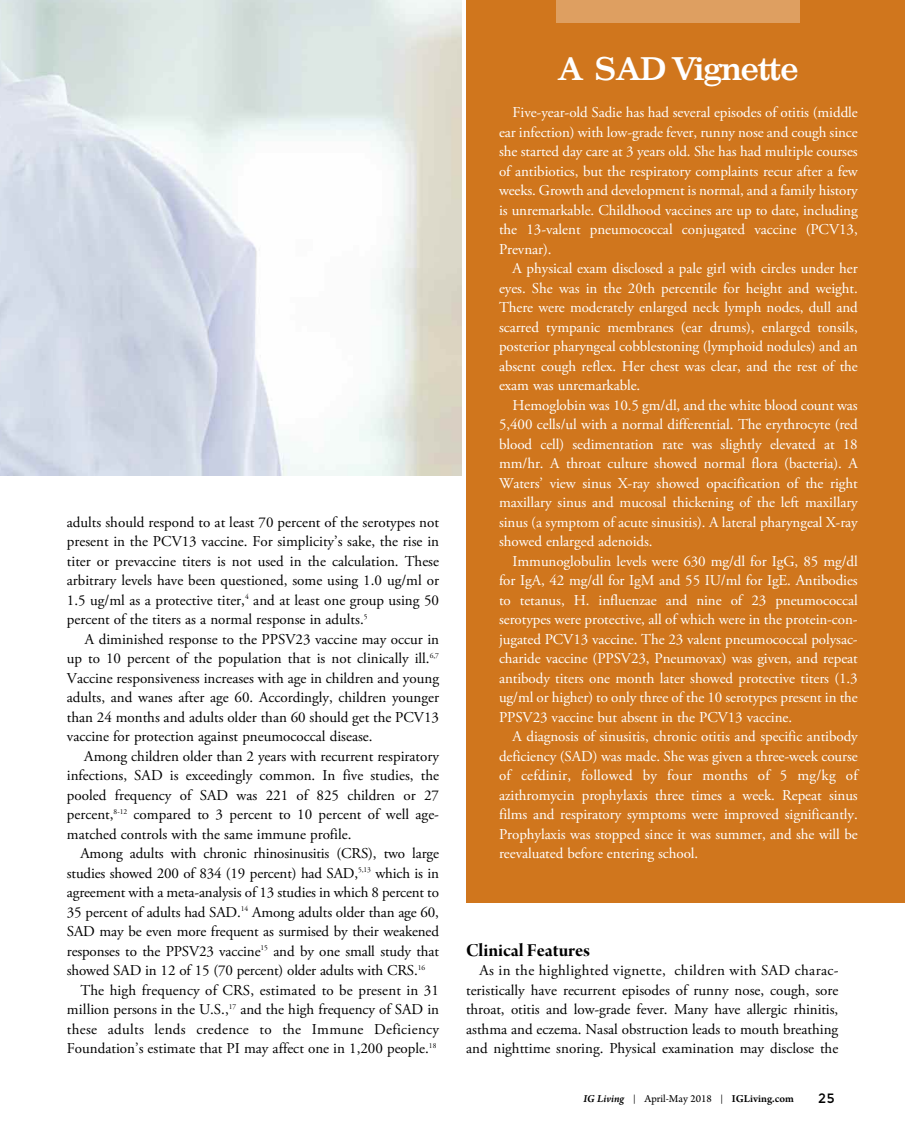
<style>
.page{position:relative;width:905px;height:1134px;background:#fff}
.page>*{position:absolute;margin:0;border:0;box-sizing:border-box;transform-origin:0 0}
.t1{font:700 31.5px "Impressum";letter-spacing:-.045em;color:#fff}
.t2{font:19.5px "Arno Pro Bold Display";color:#000}
.t3{font:15px/19.5px "Adobe Garamond Pro";letter-spacing:-.005em;color:#fff;text-align:justify}
.t4{font:15px/19.5px "Adobe Garamond Pro";color:#000;text-align:justify}
.t5{font:15px "Adobe Garamond Pro";letter-spacing:.02em;color:#000}
.t6{font:13.5px "Montserrat";color:#000}
.t7{font:11.25px "Arno Pro";color:#000}
.s1{font-weight:600;font-style:italic}
.s2{font-size:9px}
.s3{font-weight:600}
</style>
<div class="page">
<div style="left:465px;top:0;width:439px;height:903px;background:#d0761d"></div>
<div style="left:556px;top:0;width:243px;height:23px;background:#de9f61"></div>
<p class="t4" style="left:67px;top:514px;width:373px">adults should respond to at least 70 percent of the serotypes not present in the PCV13 vaccine. For simplicity’s sake, the rise in titer or prevaccine titers is not used in the calculation. These arbitrary levels have been questioned, some using 1.0 ug/ml or 1.5 ug/ml as a protective titer,<sup>4</sup> and at least one group using 50 percent of the titers as a normal response in adults.<sup>5</sup></p>
<p class="t4" style="left:67px;top:631px;width:373px;text-indent:18px">A diminished response to the PPSV23 vaccine may occur in up to 10 percent of the population that is not clinically ill.<sup>6,7<br></sup>Vaccine responsiveness increases with age in children and young adults, and wanes after age 60. Accordingly, children younger than 24 months and adults older than 60 should get the PCV13 vaccine for protection against pneumococcal disease.</p>
<p class="t4" style="left:67px;top:748px;width:373px;text-indent:17px">Among children older than 2 years with recurrent respiratory infections, SAD is exceedingly common. In five studies, the pooled frequency of SAD was 221 of 825 children or 27 percent,<sup>8-12</sup> compared to 3 percent to 10 percent of well age&shy;matched controls with the same immune profile.</p>
<p class="t4" style="left:80px;top:845px;width:360px">Among adults with chronic rhinosinusitis (CRS), two large</p>
<p class="t4" style="left:67px;top:865px;width:373px">studies showed 200 of 834 (19 percent) had SAD,<sup>5,13</sup> which is in</p>
<p class="t4" style="left:67px;top:884px;width:373px">agreement with a meta-analysis of 13 studies in which 8 percent to</p>
<p class="t4" style="left:67px;top:904px;width:373px">35 percent of adults had SAD.<sup>14</sup> Among adults older than age 60,</p>
<p class="t4" style="left:67px;top:923px;width:373px">SAD may be even more frequent as surmised by their weakened</p>
<p class="t4" style="left:67px;top:943px;width:373px">responses to the PPSV23 vaccine<sup>15</sup> and by one small study that</p>
<p class="t4" style="left:67px;top:962px;width:360px">showed SAD in 12 of 15 (70 percent) older adults with CRS.<sup>16</sup></p>
<p class="t4" style="left:80px;top:982px;width:360px">The high frequency of CRS, estimated to be present in 31</p>
<p class="t4" style="left:67px;top:1001px;width:373px">million persons in the U.S.,<sup>17</sup> and the high frequency of SAD in</p>
<p class="t5" style="left:67px;top:1023px;width:373px">these adults lends credence to the Immune Deficiency</p>
<p class="t4" style="left:67px;top:1040px;width:371px">Foundation’s estimate that PI may affect one in 1,200 people.<sup>18</sup></p>
<h1 class="t1" style="left:557px;top:57px;width:243px">A SAD Vignette</h1>
<p class="t3" style="left:499px;top:104px;width:360px;text-indent:14px">Five-year-old Sadie has had several episodes of otitis (middle ear infection) with low-grade fever, runny nose and cough since she started day care at 3 years old. She has had multiple courses of antibiotics, but the respiratory complaints recur after a few weeks. Growth and development is normal, and a family history is unremarkable. Childhood vaccines are up to date, including the 13-valent pneumococcal conjugated vaccine (PCV13, Prevnar).</p>
<p class="t3" style="left:499px;top:260px;width:360px;text-indent:14px">A physical exam disclosed a pale girl with circles under her eyes. She was in the 20th percentile for height and weight.<br>There were moderately enlarged neck lymph nodes, dull and scarred tympanic membranes (ear drums), enlarged tonsils, posterior pharyngeal cobblestoning (lymphoid nodules) and an absent cough reflex. Her chest was clear, and the rest of the exam was unremarkable.</p>
<p class="t3" style="left:499px;top:397px;width:360px;text-indent:14px">Hemoglobin was 10.5 gm/dl, and the white blood count was 5,400 cells/ul with a normal differential. The erythrocyte (red blood cell) sedimentation rate was slightly elevated at 18 mm/hr. A throat culture showed normal flora (bacteria). A Waters’ view sinus X-ray showed opacification of the right maxillary sinus and mucosal thickening of the left maxillary sinus (a symptom of acute sinusitis). A lateral pharyngeal X-ray showed enlarged adenoids.</p>
<p class="t3" style="left:499px;top:553px;width:360px;text-indent:14px">Immunoglobulin levels were 630 mg/dl for IgG, 85 mg/dl for IgA, 42 mg/dl for IgM and 55 IU/ml for IgE. Antibodies to tetanus, H. influenzae and nine of 23 pneumococcal serotypes were protective, all of which were in the protein-con&shy;jugated PCV13 vaccine. The 23 valent pneumococcal polysac&shy;charide vaccine (PPSV23, Pneumovax) was given, and repeat antibody titers one month later showed protective titers (1.3 ug/ml or higher) to only three of the 10 serotypes present in the PPSV23 vaccine but absent in the PCV13 vaccine.</p>
<p class="t3" style="left:499px;top:728px;width:360px;text-indent:13px">A diagnosis of sinusitis, chronic otitis and specific antibody deficiency (SAD) was made. She was given a three-week course of cefdinir, followed by four months of 5 mg/kg of azithromycin prophylaxis three times a week. Repeat sinus films and respiratory symptoms were improved significantly.<br>Prophylaxis was stopped since it was summer, and she will be reevaluated before entering school.</p>
<h2 class="t2" style="left:466px;top:943px;width:126px">Clinical Features</h2>
<p class="t4" style="left:466px;top:962px;width:374px;text-indent:14px">As in the highlighted vignette, children with SAD charac&shy;teristically have recurrent episodes of runny nose, cough, sore throat, otitis and low-grade fever. Many have allergic rhinitis, asthma and eczema. Nasal obstruction leads to mouth breathing and nighttime snoring. Physical examination may disclose the</p>
<p class="t7" style="left:583px;top:1094px;width:212px"><span class="s1">IG Living</span> <span class="s2">|</span> April-May 2018 <span class="s2">|</span> <span class="s3">IGLiving.com</span></p>
<p class="t6" style="left:818px;top:1091px;width:18px">25</p>
</div>
